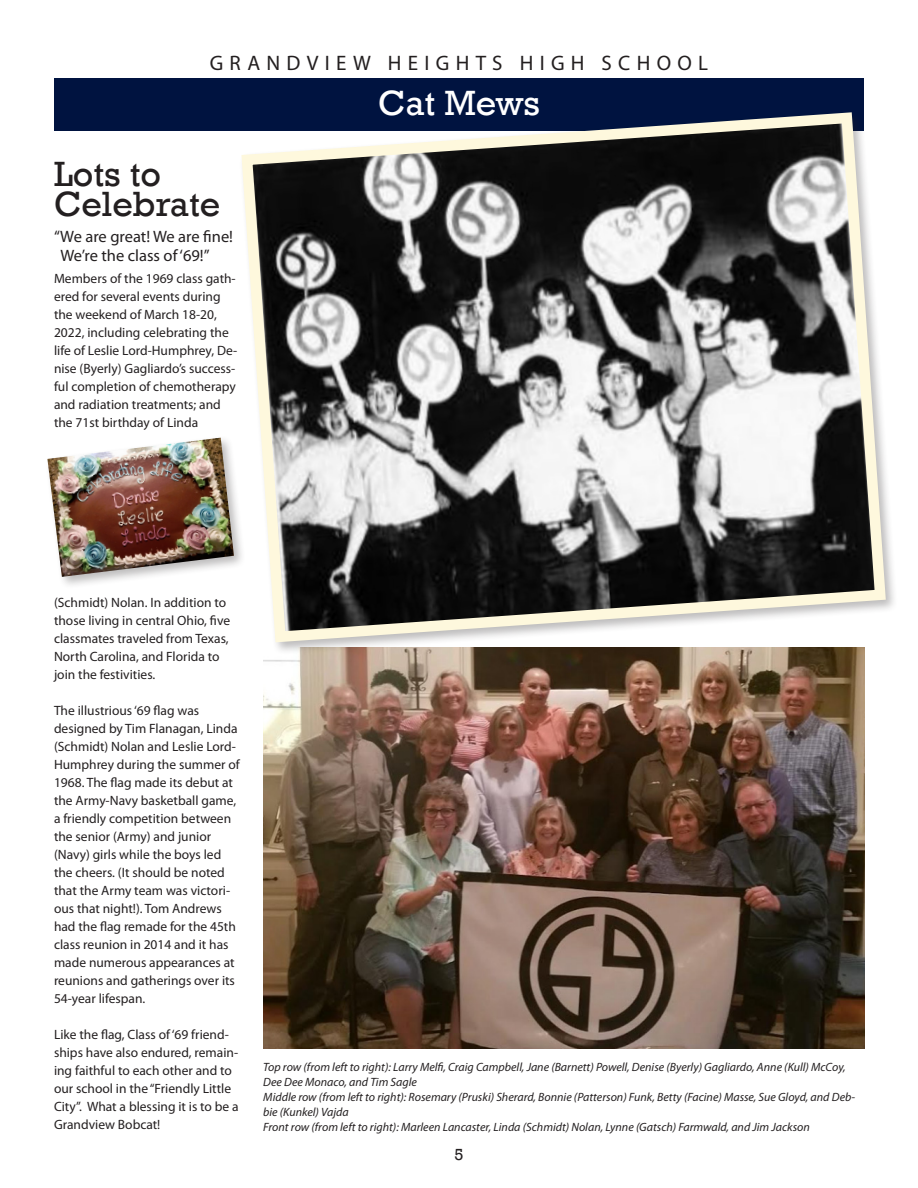
<style>
.page{position:relative;width:918px;height:1188px;background:#fff}
.page>*{position:absolute;margin:0;border:0;box-sizing:border-box;transform-origin:0 0}
.body_text_ghhsaa_9_1{font:36px/30px "Rockwell";color:#231f20}
.body_text_ghhsaa_9_1-2{font:36px "Rockwell";color:#fff}
.body_text_ghhsaa_9_1-3{font:21px "Myriad Pro";letter-spacing:.3em;color:#231f20}
.body_text_ghhsaa_9_1-4{font:16.5px/19.5px "Myriad Pro";color:#231f20}
.t1{font:16.5px "Rockwell";color:#231f20}
.body_text_ghhsaa_9_1-5{font:13.5px/18px "Myriad Pro";color:#231f20}
.body_text_ghhsaa_9_1-6{font:italic 12px/15px "Myriad Pro";color:#231f20}
</style>
<div class="page">
<img style="left:263px;top:655px;width:602px;height:394px">
<div style="left:54px;top:78px;width:810px;height:52px;background:#001340"></div>
<div style="left:44px;top:435px;width:202px;height:154px;background:#231f20;opacity:.3"></div>
<img style="left:47px;top:438px;width:187px;height:139px">
<div style="left:239px;top:109px;width:659px;height:546px;background:#231f20;opacity:.3"></div>
<svg style="left:236px;top:109px;width:655px;height:539px"></svg>
<p class="body_text_ghhsaa_9_1-3" style="left:210px;top:50px;width:500px">GRANDVIEW HEIGHTS HIGH SCHOOL</p>
<p class="body_text_ghhsaa_9_1-2" style="left:378px;top:82px;width:163px">Cat Mews</p>
<p class="body_text_ghhsaa_9_1" style="left:54px;top:160px;width:168px">Lots to<br>Celebrate</p>
<p class="body_text_ghhsaa_9_1-4" style="left:60px;top:226px;width:174px;text-indent:-6px">“We are great! We are fine!<br>We’re the class of ‘69!”</p>
<p class="body_text_ghhsaa_9_1-5" style="left:54px;top:269px;width:185px">Members of the 1969 class gath&shy;ered for several events during the weekend of March 18-20,<br>2022, including celebrating the life of Leslie Lord-Humphrey, De&shy;nise (Byerly) Gagliardo’s success&shy;ful completion of chemotherapy and radiation treatments; and the 71st birthday of Linda</p>
<p class="body_text_ghhsaa_9_1-5" style="left:54px;top:593px;width:178px">(Schmidt) Nolan. In addition to those living in central Ohio, five classmates traveled from Texas,<br>North Carolina, and Florida to join the festivities.</p>
<p class="body_text_ghhsaa_9_1-5" style="left:54px;top:701px;width:187px">The illustrious ‘69 flag was designed by Tim Flanagan, Linda (Schmidt) Nolan and Leslie Lord-<br>Humphrey during the summer of<br>1968. The flag made its debut at the Army-Navy basketball game, a friendly competition between the senior (Army) and junior (Navy) girls while the boys led the cheers. (It should be noted that the Army team was victori&shy;ous that night!). Tom Andrews had the flag remade for the 45th class reunion in 2014 and it has made numerous appearances at reunions and gatherings over its<br>54-year lifespan.</p>
<p class="body_text_ghhsaa_9_1-5" style="left:54px;top:1025px;width:186px">Like the flag, Class of ‘69 friend&shy;ships have also endured, remain&shy;ing faithful to each other and to our school in the “Friendly Little<br>City”. What a blessing it is to be a<br>Grandview Bobcat!</p>
<p class="body_text_ghhsaa_9_1-6" style="left:263px;top:1059px;width:584px">Top row (from left to right): Larry Melfi, Craig Campbell, Jane (Barnett) Powell, Denise (Byerly) Gagliardo, Anne (Kull) McCoy,<br>Dee Dee Monaco, and Tim Sagle</p>
<p class="body_text_ghhsaa_9_1-6" style="left:263px;top:1089px;width:594px">Middle row (from left to right): Rosemary (Pruski) Sherard, Bonnie (Patterson) Funk, Betty (Facine) Masse, Sue Gloyd, and Deb&shy;bie (Kunkel) Vajda</p>
<p class="body_text_ghhsaa_9_1-6" style="left:263px;top:1119px;width:548px">Front row (from left to right): Marleen Lancaster, Linda (Schmidt) Nolan, Lynne (Gatsch) Farmwald, and Jim Jackson</p>
<p class="t1" style="left:455px;top:1145px;width:10px">5</p>
</div>
